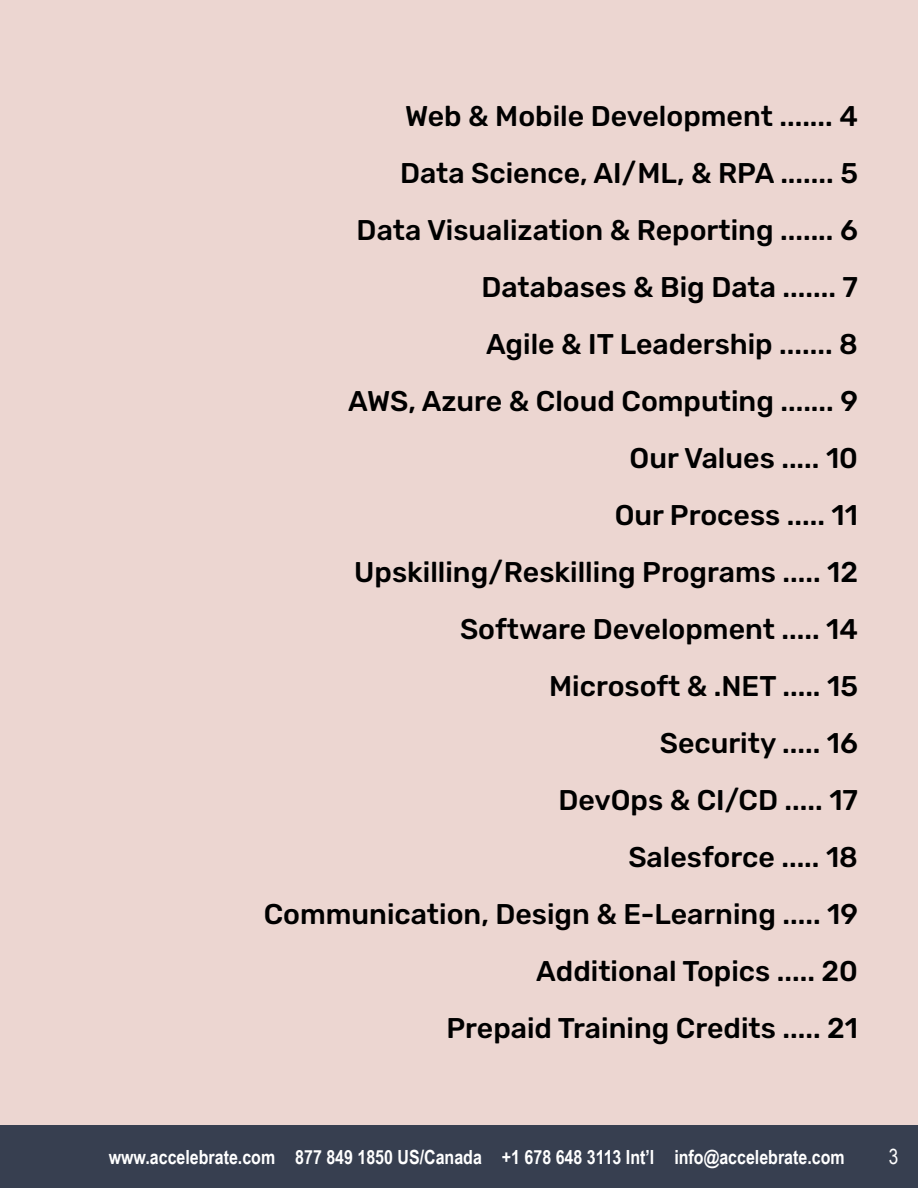
<style>
.page{position:relative;width:918px;height:1188px;background:#fff}
.page>*{position:absolute;margin:0;border:0;box-sizing:border-box;transform-origin:0 0}
.t1{font:500 28.5px/57px "Rubik";color:#000;text-align:right}
.t2{font:21px "Arial Narrow";color:#fff}
.t3{font:700 19.5px "Arial Narrow";color:#fff}
</style>
<div class="page">
<div style="left:0;top:0;width:918px;height:1138px;background:#ecd6d1"></div>
<div style="left:0;top:1125px;width:918px;height:62px;background:#373f50"></div>
<p class="t1" style="left:405px;top:89px;width:454px">Web &amp; Mobile Development ....... 4</p>
<p class="t1" style="left:400px;top:146px;width:459px">Data Science, AI/ML, &amp; RPA ....... 5</p>
<p class="t1" style="left:357px;top:203px;width:503px">Data Visualization &amp; Reporting ....... 6</p>
<p class="t1" style="left:481px;top:260px;width:378px">Databases &amp; Big Data ....... 7</p>
<p class="t1" style="left:486px;top:317px;width:373px">Agile &amp; IT Leadership ....... 8</p>
<p class="t1" style="left:348px;top:374px;width:511px">AWS, Azure &amp; Cloud Computing ....... 9</p>
<p class="t1" style="left:630px;top:431px;width:230px">Our Values ..... 10</p>
<p class="t1" style="left:615px;top:488px;width:245px">Our Process ..... 11</p>
<p class="t1" style="left:354px;top:545px;width:505px">Upskilling/Reskilling Programs ..... 12</p>
<p class="t1" style="left:460px;top:602px;width:400px">Software Development ..... 14<br>Microsoft &amp; .NET ..... 15</p>
<p class="t1" style="left:660px;top:716px;width:200px">Security ..... 16</p>
<p class="t1" style="left:558px;top:773px;width:301px">DevOps &amp; CI/CD ..... 17</p>
<p class="t1" style="left:628px;top:830px;width:231px">Salesforce ..... 18</p>
<p class="t1" style="left:264px;top:887px;width:596px">Communication, Design &amp; E-Learning ..... 19</p>
<p class="t1" style="left:536px;top:944px;width:323px">Additional Topics ..... 20</p>
<p class="t1" style="left:446px;top:1001px;width:413px">Prepaid Training Credits ..... 21</p>
<p class="t3" style="left:109px;top:1142px;width:737px">www.accelebrate.com 877 849 1850 US/Canada +1 678 648 3113 Int’l info@accelebrate.com</p>
<p class="t2" style="left:889px;top:1141px;width:11px">3</p>
</div>
